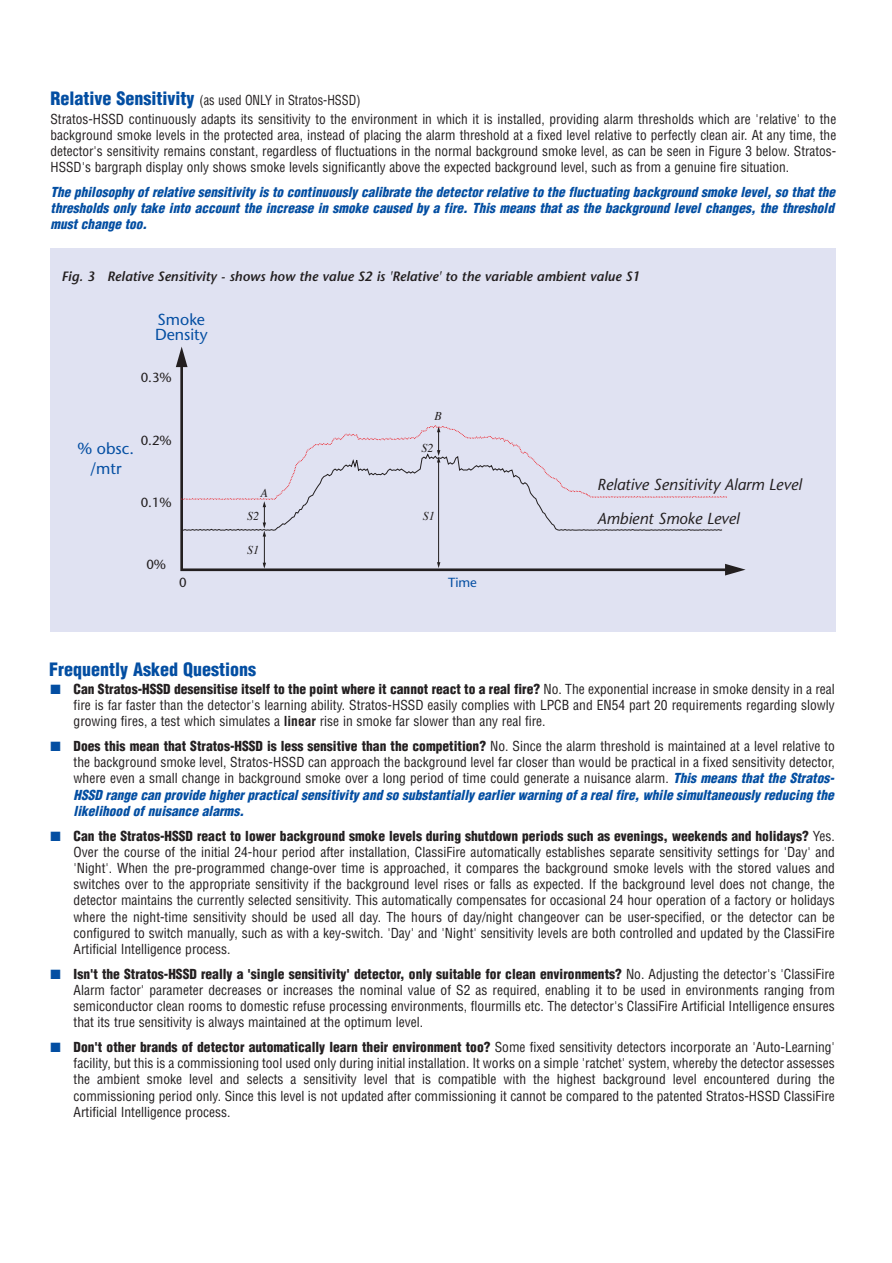
<style>
.page{position:relative;width:892px;height:1263px;background:#fff}
.page>*{position:absolute;margin:0;border:0;box-sizing:border-box;transform-origin:0 0}
.t1{font:900 condensed 18px "Helvetica";color:#034ea2}
.t2{font:italic 15.9px "Stone Sans";color:#231f20}
.t3{font:15.9px/19.2px "Stone Sans";color:#034ea2;text-align:center}
.t4{font:condensed 13.5px/16.2px "Helvetica";color:#231f20;text-align:justify}
.t5{font:italic 900 condensed 13.5px/16.2px "Helvetica";color:#034ea2;text-align:justify}
.t6{font:condensed 13.5px/18.1px "Helvetica";color:#231f20;scale:.92 1}
.t7{font:italic 600 13.5px "Stone Sans";color:#231f20}
.t8{font:13.2px "Stone Sans";color:#231f20}
.t9{font:13.2px "Stone Sans";color:#034ea2}
.t10{font:italic 12px "Times";color:#231f20}
.s1{font-weight:900;font-size:18px;color:#034ea2}
.s2{color:#034ea2}
.s3{font-weight:900}
.s4{font-weight:700}
.s5{font-weight:900;font-style:italic;color:#034ea2}
</style>
<div class="page">
<div style="left:50px;top:248px;width:785px;height:383px;background:#e0e2f2"></div>
<svg style="left:176px;top:346px;width:7px;height:21px"></svg>
<svg style="left:725px;top:568px;width:20px;height:7px"></svg>
<svg style="left:179px;top:351px;width:561px;height:221px"></svg>
<hr style="left:264px;top:535px;width:1px;height:30px;background:#231f20">
<svg style="left:262px;top:562px;width:4px;height:6px"></svg>
<hr style="left:438px;top:462px;width:1px;height:102px;background:#231f20">
<svg style="left:437px;top:562px;width:3px;height:6px"></svg>
<svg style="left:180px;top:424px;width:548px;height:112px"></svg>
<p class="t6" style="left:51px;top:93px;width:855px"><span class="s1">Relative Sensitivity</span> (as used ONLY in Stratos-HSSD)<br>Stratos-HSSD continuously adapts its sensitivity to the environment in which it is installed, providing alarm thresholds which are 'relative' to the</p>
<p class="t4" style="left:51px;top:128px;width:786px">background smoke levels in the protected area, instead of placing the alarm threshold at a fixed level relative to perfectly clean air. At any time, the detector's sensitivity remains constant, regardless of fluctuations in the normal background smoke level, as can be seen in Figure 3 below. Stratos-HSSD's bargraph display only shows smoke levels significantly above the expected background level, such as from a genuine fire situation.</p>
<p class="t5" style="left:51px;top:185px;width:788px">The philosophy of relative sensitivity is to continuously calibrate the detector relative to the fluctuating background smoke level, so that the thresholds only take into account the increase in smoke caused by a fire. This means that as the background level changes, the threshold must change too.</p>
<p class="t7" style="left:61px;top:270px;width:579px">Fig. 3 Relative Sensitivity - shows how the value S2 is 'Relative' to the variable ambient value S1</p>
<p class="t3" style="left:155px;top:313px;width:54px;line-height:15.1px;text-align:left">Smoke<br>Density</p>
<p class="t8" style="left:141px;top:373px;width:33px">0.3%</p>
<p class="t3" style="left:78px;top:441px;width:58px">% obsc. /mtr</p>
<p class="t8" style="left:141px;top:435px;width:33px">0.2%</p>
<p class="t10" style="left:434px;top:411px;width:9px">B</p>
<p class="t10" style="left:421px;top:443px;width:13px">S2</p>
<p class="t8" style="left:141px;top:497px;width:33px">0.1%</p>
<p class="t8" style="left:146px;top:559px;width:21px">0%</p>
<p class="t10" style="left:260px;top:487px;width:9px">A</p>
<p class="t10" style="left:247px;top:511px;width:13px">S2</p>
<p class="t10" style="left:247px;top:545px;width:13px">S1</p>
<p class="t10" style="left:423px;top:510px;width:13px">S1</p>
<p class="t8" style="left:179px;top:577px;width:9px">0</p>
<p class="t9" style="left:448px;top:577px;width:30px">Time</p>
<p class="t2" style="left:596px;top:478px;width:206px">Relative Sensitivity Alarm Level</p>
<p class="t2" style="left:597px;top:512px;width:144px">Ambient Smoke Level</p>
<p class="t1" style="left:49px;top:662px;width:208px">Frequently Asked Questions</p>
<p class="t4" style="left:74px;top:682px;width:762px;text-indent:-23px"><span class="s2">■</span> <span class="s3">Can Stratos-HSSD desensitise itself to the point where it cannot react to a real fire?</span> No. The exponential increase in smoke density in a real fire is far faster than the detector's learning ability. Stratos-HSSD easily complies with LPCB and EN54 part 20 requirements regarding slowly growing fires, a test which simulates a <span class="s4">linear</span> rise in smoke far slower than any real fire.</p>
<p class="t4" style="left:74px;top:739px;width:764px;text-align:left;text-indent:-23px"><span class="s2">■</span> <span class="s3">Does this mean that Stratos-HSSD is less sensitive than the competition?</span> No. Since the alarm threshold is maintained at a level relative to the background smoke level, Stratos-HSSD can approach the background level far closer than would be practical in a fixed sensitivity detector, where even a small change in background smoke over a long period of time could generate a nuisance alarm. <span class="s5">This means that the Stratos-HSSD range can provide higherpracticalsensitivity and so substantially earlierwarning ofa realfire,while simultaneously reducing the likelihood of nuisance alarms.</span></p>
<p class="t4" style="left:74px;top:828px;width:762px;text-indent:-23px"><span class="s2">■</span> <span class="s3">Can the Stratos-HSSD react to lower background smoke levels during shutdown periods such as evenings, weekends and holidays?</span> Yes.<br>Over the course of the initial 24-hour period after installation, ClassiFire automatically establishes separate sensitivity settings for 'Day' and 'Night'. When the pre-programmed change-over time is approached, it compares the background smoke levels with the stored values and switches over to the appropriate sensitivity if the background level rises or falls as expected. If the background level does not change, the detector maintains the currently selected sensitivity. This automatically compensates for occasional 24 hour operation of a factory or holidays where the night-time sensitivity should be used all day. The hours of day/night changeover can be user-specified, or the detector can be configured to switch manually, such as with a key-switch. 'Day' and 'Night' sensitivity levels are both controlled and updated by the ClassiFire Artificial Intelligence process.</p>
<p class="t4" style="left:74px;top:966px;width:762px;text-indent:-23px"><span class="s2">■</span> <span class="s3">Isn't the Stratos-HSSD really a 'single sensitivity' detector, only suitable for clean environments?</span> No. Adjusting the detector's 'ClassiFire Alarm factor' parameter decreases or increases the nominal value of S2 as required, enabling it to be used in environments ranging from semiconductor clean rooms to domestic refuse processing environments, flourmills etc. The detector's ClassiFire Artificial Intelligence ensures that its true sensitivity is always maintained at the optimum level.</p>
<p class="t4" style="left:74px;top:1040px;width:762px;text-indent:-23px"><span class="s2">■</span> <span class="s3">Don't other brands of detector automatically learn their environment too?</span> Some fixed sensitivity detectors incorporate an 'Auto-Learning' facility, but this is a commissioning tool used only during initial installation. It works on a simple 'ratchet' system, whereby the detector assesses the ambient smoke level and selects a sensitivity level that is compatible with the highest background level encountered during the commissioning period only. Since this level is not updated after commissioning it cannot be compared to the patented Stratos-HSSD ClassiFire Artificial Intelligence process.</p>
</div>
